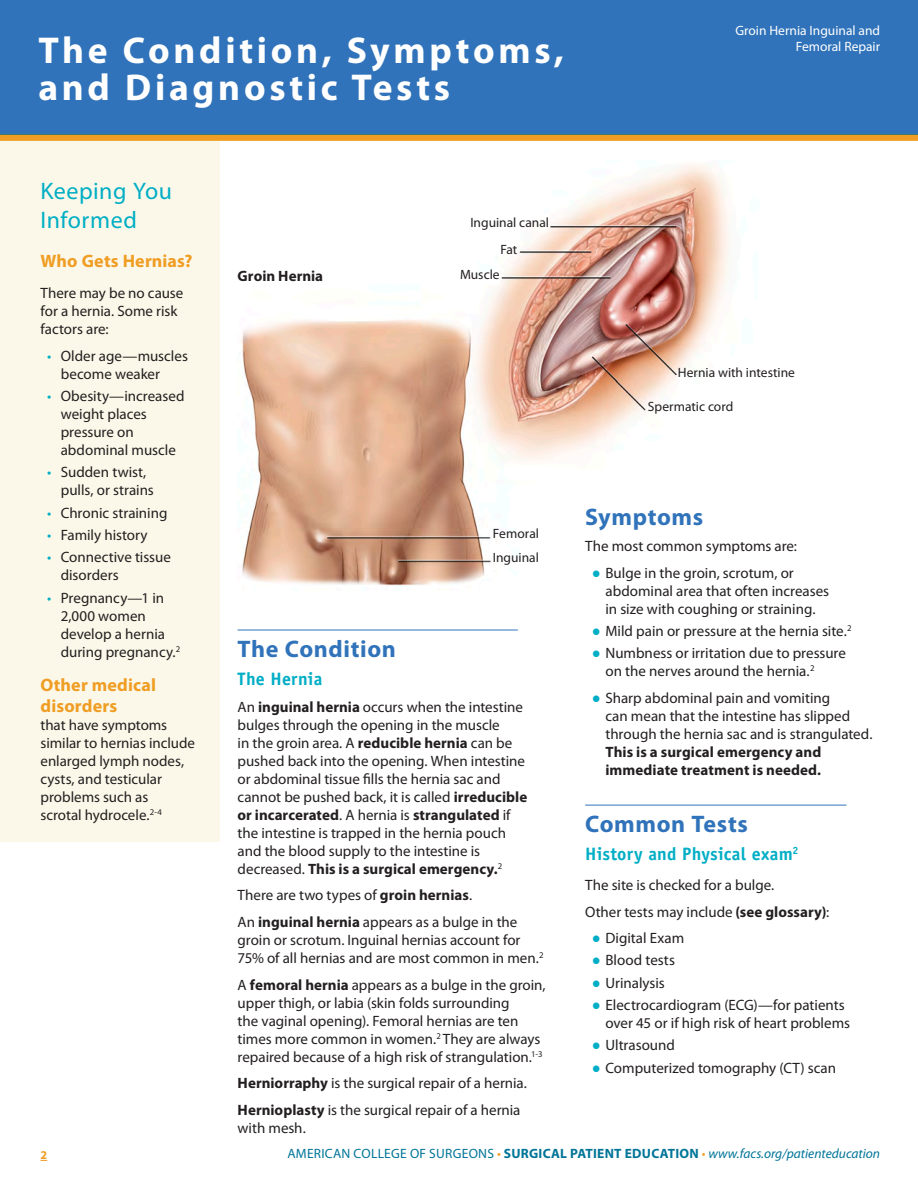
<style>
.page{position:relative;width:918px;height:1188px;background:#fff}
.page>*{position:absolute;margin:0;border:0;box-sizing:border-box;transform-origin:0 0}
.t1{font:700 37.5px/37.5px "Myriad Pro";letter-spacing:.1em;color:#fff}
.t2{font:700 24px "Myriad Pro";letter-spacing:.025em;color:#3073ba}
.t3{font:24px/28.5px "Myriad Pro";letter-spacing:.02em;color:#00aec5}
.t4{font:700 18px/21px "Myriad Pro";letter-spacing:.01em;color:#f09d24}
.t5{font:700 18px "Officina Sans Std";letter-spacing:.01em;color:#00aec5}
.t6{font:15px/18px "Myriad Pro";color:#231f20}
.t7{font:700 15px "Myriad Pro";color:#231f20}
.t8{font:italic 13.5px "Myriad Pro";color:#007598}
.t9{font:13.5px/24px "Myriad Pro";color:#231f20}
.t10{font:13.5px/16.2px "Myriad Pro";color:#fff;text-align:right}
.t11{font:700 12px "Myriad Pro";color:#f09d24}
.s1{color:#00aec5}
.s2{font-weight:700}
.s3{font-family:"Century Schoolbook";color:#00aec5}
.s4{font-style:normal}
.s5{font-style:normal;color:#f09d24}
.s6{font-weight:700;font-style:normal}
</style>
<div class="page">
<img style="left:240px;top:164px;width:489px;height:422px">
<hr style="left:238px;top:630px;width:280px;height:1px;background:#3073ba">
<div style="left:0;top:141px;width:220px;height:700px;background:#fbf8e9"></div>
<hr style="left:585px;top:805px;width:261px;height:1px;background:#3073ba">
<div style="left:0;top:0;width:918px;height:135px;background:#3073ba"></div>
<div style="left:0;top:135px;width:918px;height:6px;background:#f09d24"></div>
<svg style="left:0;top:134px;width:918px;height:1px"></svg>
<p class="t1" style="left:38px;top:30px;width:527px">The Condition, Symptoms, and Diagnostic Tests</p>
<p class="t10" style="left:736px;top:22px;width:146px">Groin Hernia Inguinal and<br>Femoral Repair</p>
<p class="t3" style="left:40px;top:177px;width:133px">Keeping You<br>Informed</p>
<p class="t4" style="left:40px;top:250px;width:154px">Who Gets Hernias?</p>
<p class="t6" style="left:40px;top:284px;width:144px">There may be no cause for a hernia. Some risk factors are:</p>
<p class="t6" style="left:61px;top:347px;width:129px;text-indent:-14px"><span class="s1">•</span> Older age—muscles become weaker</p>
<p class="t6" style="left:61px;top:387px;width:125px;text-indent:-14px"><span class="s1">•</span> Obesity—increased weight places pressure on abdominal muscle</p>
<p class="t6" style="left:61px;top:463px;width:95px;text-indent:-14px"><span class="s1">•</span> Sudden twist, pulls, or strains</p>
<p class="t6" style="left:47px;top:504px;width:122px"><span class="s1">•</span> Chronic straining</p>
<p class="t6" style="left:47px;top:526px;width:102px"><span class="s1">•</span> Family history</p>
<p class="t6" style="left:61px;top:548px;width:112px;text-indent:-14px"><span class="s1">•</span> Connective tissue disorders</p>
<p class="t6" style="left:61px;top:588px;width:121px;text-indent:-14px"><span class="s1">•</span> Pregnancy—1 in<br>2,000 women develop a hernia during pregnancy.<sup>2</sup></p>
<p class="t4" style="left:40px;top:674px;width:117px">Other medical disorders</p>
<p class="t6" style="left:40px;top:716px;width:156px">that have symptoms similar to hernias include enlarged lymph nodes, cysts, and testicular problems such as<br>scrotal hydrocele.<sup>2-4</sup></p>
<p class="t7" style="left:238px;top:266px;width:87px">Groin Hernia</p>
<p class="t9" style="left:470px;top:210px;width:80px">Inguinal canal</p>
<p class="t9" style="left:500px;top:237px;width:19px">Fat</p>
<p class="t9" style="left:460px;top:262px;width:41px">Muscle</p>
<p class="t9" style="left:678px;top:361px;width:119px">Hernia with intestine</p>
<p class="t9" style="left:648px;top:394px;width:87px">Spermatic cord</p>
<p class="t9" style="left:493px;top:521px;width:48px">Femoral<br>Inguinal</p>
<p class="t2" style="left:238px;top:634px;width:160px">The Condition</p>
<p class="t5" style="left:238px;top:668px;width:86px">The Hernia</p>
<p class="t6" style="left:238px;top:698px;width:291px">An <span class="s2">inguinal hernia</span> occurs when the intestine bulges through the opening in the muscle<br>in the groin area. A <span class="s2">reducible hernia</span> can be pushed back into the opening. When intestine or abdominal tissue fills the hernia sac and cannot be pushed back, it is called <span class="s2">irreducible or incarcerated</span>. A hernia is <span class="s2">strangulated</span> if the intestine is trapped in the hernia pouch and the blood supply to the intestine is decreased. <span class="s2">This is a surgical emergency.</span><sup>2</sup></p>
<p class="t6" style="left:238px;top:882px;width:281px;line-height:26.7px">There are two types of <span class="s2">groin hernias</span>.<br>An <span class="s2">inguinal hernia</span> appears as a bulge in the</p>
<p class="t6" style="left:238px;top:931px;width:308px">groin or scrotum. Inguinal hernias account for<br>75% of all hernias and are most common in men.<sup>2</sup></p>
<p class="t6" style="left:238px;top:975px;width:309px">A <span class="s2">femoral hernia</span> appears as a bulge in the groin, upper thigh, or labia (skin folds surrounding<br>the vaginal opening). Femoral hernias are ten times more common in women.<sup>2</sup> They are always repaired because of a high risk of strangulation.<sup>1-3</sup></p>
<p class="t6" style="left:238px;top:1070px;width:291px;line-height:26.7px"><span class="s2">Herniorraphy</span> is the surgical repair of a hernia.<br><span class="s2">Hernioplasty</span> is the surgical repair of a hernia</p>
<p class="t6" style="left:238px;top:1119px;width:70px">with mesh.</p>
<p class="t2" style="left:585px;top:501px;width:119px">Symptoms</p>
<p class="t6" style="left:585px;top:537px;width:213px">The most common symptoms are:</p>
<p class="t6" style="left:605px;top:564px;width:225px;text-indent:-14px"><span class="s3">●</span> Bulge in the groin, scrotum, or abdominal area that often increases in size with coughing or straining.</p>
<p class="t6" style="left:592px;top:622px;width:261px"><span class="s3">●</span> Mild pain or pressure at the hernia site.<sup>2</sup></p>
<p class="t6" style="left:605px;top:644px;width:242px;text-indent:-14px"><span class="s3">●</span> Numbness or irritation due to pressure on the nerves around the hernia.<sup>2</sup></p>
<p class="t6" style="left:605px;top:689px;width:269px;text-indent:-14px"><span class="s3">●</span> Sharp abdominal pain and vomiting<br>can mean that the intestine has slipped through the hernia sac and is strangulated.<br><span class="s2">This is a surgical emergency and immediate treatment is needed.</span></p>
<p class="t2" style="left:585px;top:809px;width:164px">Common Tests</p>
<p class="t5" style="left:585px;top:843px;width:215px">History and Physical exam<sup>2</sup></p>
<p class="t6" style="left:585px;top:871px;width:246px;line-height:26.7px">The site is checked for a bulge.<br>Other tests may include <span class="s2">(see glossary)</span>:</p>
<p class="t6" style="left:592px;top:929px;width:94px"><span class="s3">●</span> Digital Exam</p>
<p class="t6" style="left:592px;top:951px;width:85px"><span class="s3">●</span> Blood tests</p>
<p class="t6" style="left:592px;top:974px;width:74px"><span class="s3">●</span> Urinalysis</p>
<p class="t6" style="left:605px;top:996px;width:246px;text-indent:-14px"><span class="s3">●</span> Electrocardiogram (ECG)—for patients over 45 or if high risk of heart problems</p>
<p class="t6" style="left:592px;top:1036px;width:85px"><span class="s3">●</span> Ultrasound</p>
<p class="t6" style="left:592px;top:1058px;width:246px"><span class="s3">●</span> Computerized tomography (CT) scan</p>
<p class="t11" style="left:40px;top:1147px;width:8px">2</p>
<p class="t8" style="left:287px;top:1145px;width:594px"><span class="s4">AMERICAN COLLEGE OF SURGEONS</span> <span class="s5">•</span> <span class="s6">SURGICAL PATIENT EDUCATION</span> <span class="s5">•</span> www.facs.org/patienteducation</p>
</div>
